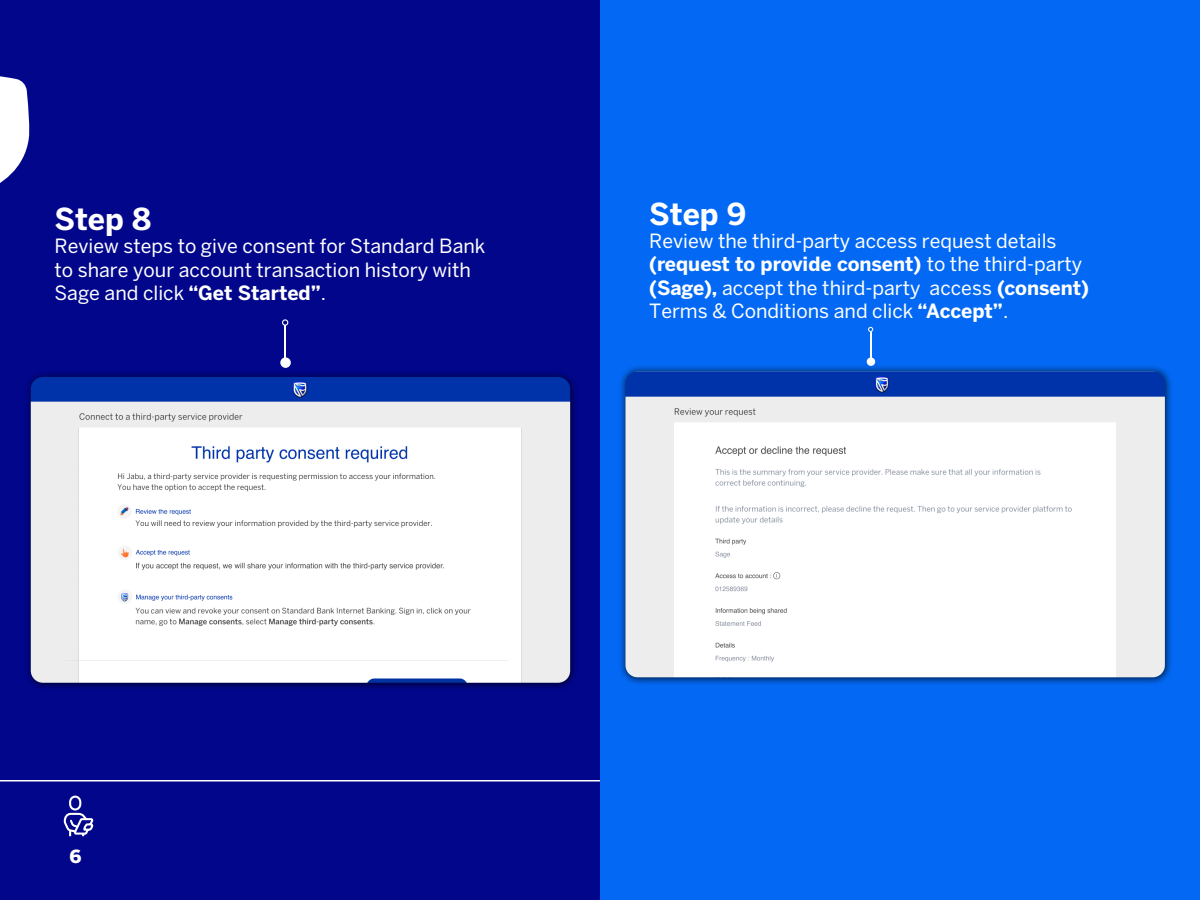
<style>
.page{position:relative;width:1200px;height:900px;background:#fff}
.page>*{position:absolute;margin:0;border:0;box-sizing:border-box;transform-origin:0 0}
.t1{font:700 30px "Benton Sans";color:#fff}
.t2{font:19.5px/23.4px "Benton Sans";color:#fff}
.t3{font:900 18px "Benton Sans";color:#fff}
.s1{font-weight:700}
</style>
<div class="page">
<div style="left:0;top:0;width:851px;height:900px;background:#02068b"></div>
<div style="left:600px;top:0;width:600px;height:900px;background:#0369f4"></div>
<svg style="left:0;top:76px;width:30px;height:107px"></svg>
<hr style="left:0;top:780px;width:600px;height:2px;background:#fff">
<div style="left:69px;top:796px;width:12px;height:15px;border:2px solid #fff;border-radius:5px"></div>
<svg style="left:63px;top:812px;width:31px;height:25px"></svg>
<div style="left:24px;top:370px;width:554px;height:321px;background:#000;opacity:.75"></div>
<img style="left:31px;top:377px;width:539px;height:306px">
<div style="left:619px;top:365px;width:554px;height:321px;background:#000;opacity:.75"></div>
<img style="left:626px;top:372px;width:539px;height:305px">
<div style="left:280px;top:357px;width:11px;height:11px;background:#fff;border-radius:50%"></div>
<div style="left:282px;top:319px;width:6px;height:7px;border:1px solid #fff;border-radius:50%"></div>
<hr style="left:284px;top:325px;width:2px;height:34px;background:#fff">
<div style="left:867px;top:357px;width:8px;height:9px;background:#fff;border-radius:50%"></div>
<svg style="left:868px;top:327px;width:5px;height:5px"></svg>
<hr style="left:870px;top:332px;width:2px;height:26px;background:#fff">
<p class="t1" style="left:54px;top:200px;width:98px">Step 8</p>
<p class="t2" style="left:54px;top:234px;width:432px">Review steps to give consent for Standard Bank to share your account transaction history with<br>Sage and click <span class="s1">“Get Started”</span>.</p>
<p class="t1" style="left:649px;top:195px;width:99px">Step 9</p>
<p class="t2" style="left:649px;top:229px;width:441px">Review the third-party access request details <span class="s1">(request to provide consent)</span> to the third-party <span class="s1">(Sage),</span> accept the third-party access <span class="s1">(consent)<br></span>Terms &amp; Conditions and click <span class="s1">“Accept”</span>.</p>
<p class="t3" style="left:70px;top:845px;width:14px">6</p>
</div>
